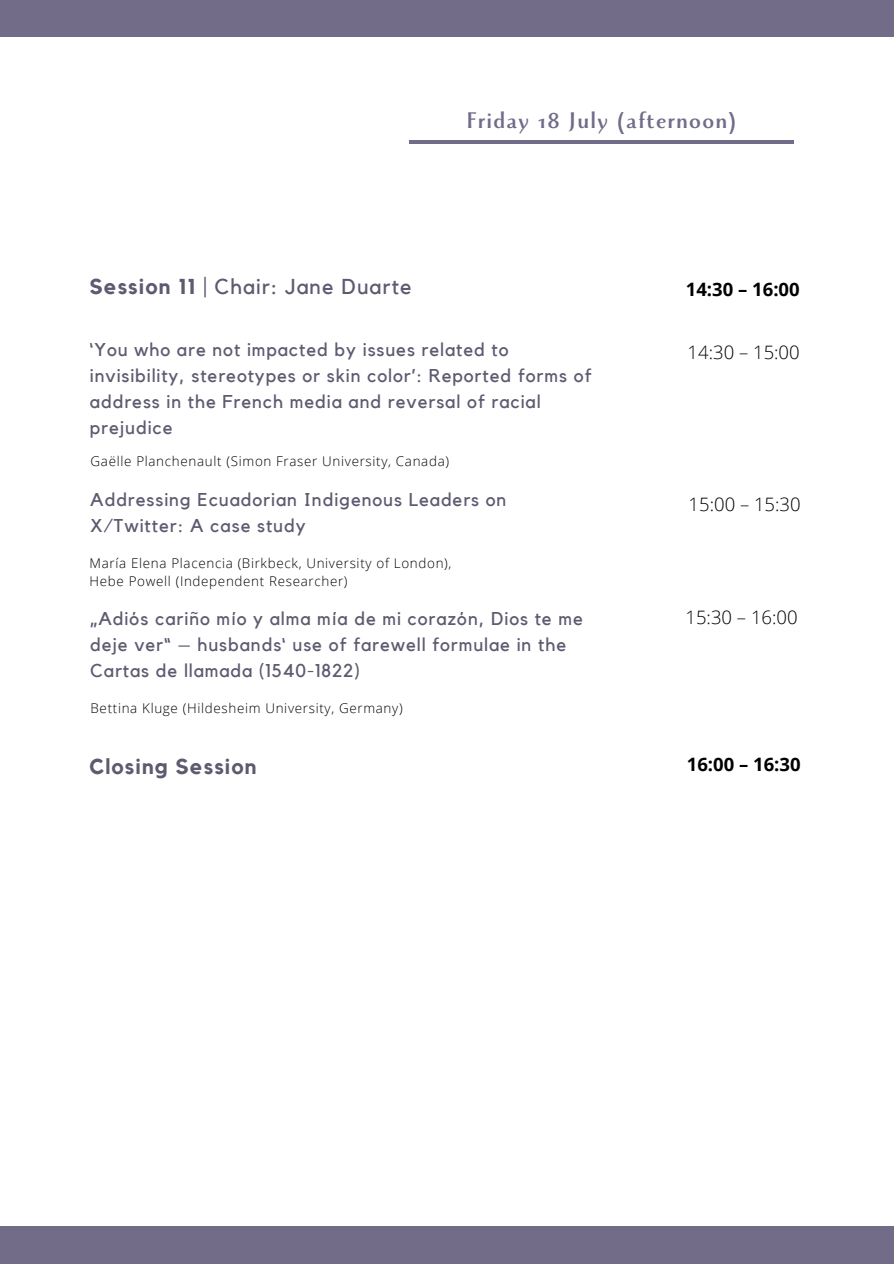
<style>
.page{position:relative;width:894px;height:1264px;background:#fff}
.page>*{position:absolute;margin:0;border:0;box-sizing:border-box;transform-origin:0 0}
.t1{font:700 25.2px "Monterchi";letter-spacing:.05em;color:#726c89}
.t2{font:21.45px "Kollektif";letter-spacing:.05em;color:#5e5a70}
.t3{font:700 21.45px "Kollektif";letter-spacing:.05em;color:#5e5a70}
.t4{font:18.45px/26px "Kollektif";letter-spacing:.05em;color:#5e5a70}
.t5{font:300 18.45px "Open Sans";color:#000}
.t6{font:700 18.45px "Open Sans";color:#000}
.t7{font:300 13.35px "Open Sans";letter-spacing:.05em;color:#000}
.s1{font-weight:700}
</style>
<div class="page">
<div style="left:0;top:0;width:893px;height:36px;background:#726c89"></div>
<div style="left:0;top:1226px;width:893px;height:37px;background:#726c89"></div>
<hr style="left:409px;top:140px;width:383px;height:3px;background:#726c89">
<p class="t1" style="left:466px;top:108px;width:271px">Friday 18 July (afternoon)</p>
<p class="t2" style="left:89px;top:277px;width:323px"><span class="s1">Session 11</span> | Chair: Jane Duarte</p>
<p class="t6" style="left:685px;top:276px;width:115px">14:30 – 16:00</p>
<p class="t4" style="left:90px;top:337px;width:503px">‘You who are not impacted by issues related to invisibility, stereotypes or skin color’: Reported forms of address in the French media and reversal of racial prejudice</p>
<p class="t7" style="left:91px;top:452px;width:360px">Gaëlle Planchenault (Simon Fraser University, Canada)</p>
<p class="t4" style="left:90px;top:487px;width:417px">Addressing Ecuadorian Indigenous Leaders on<br>X/Twitter: A case study</p>
<p class="t7" style="left:89px;top:553px;width:363px">María Elena Placencia (Birkbeck, University of London),</p>
<p class="t7" style="left:89px;top:571px;width:259px">Hebe Powell (Independent Researcher)</p>
<p class="t4" style="left:90px;top:606px;width:494px">„Adiós cariño mío y alma mía de mi corazón, Dios te me deje ver“ – husbands‘ use of farewell formulae in the<br>Cartas de llamada (1540-1822)</p>
<p class="t7" style="left:91px;top:699px;width:313px">Bettina Kluge (Hildesheim University, Germany)</p>
<p class="t3" style="left:89px;top:756px;width:168px">Closing Session</p>
<p class="t5" style="left:687px;top:339px;width:114px">14:30 – 15:00</p>
<p class="t5" style="left:688px;top:491px;width:114px">15:00 – 15:30</p>
<p class="t5" style="left:685px;top:604px;width:114px">15:30 – 16:00</p>
<p class="t6" style="left:686px;top:750px;width:115px">16:00 – 16:30</p>
</div>
